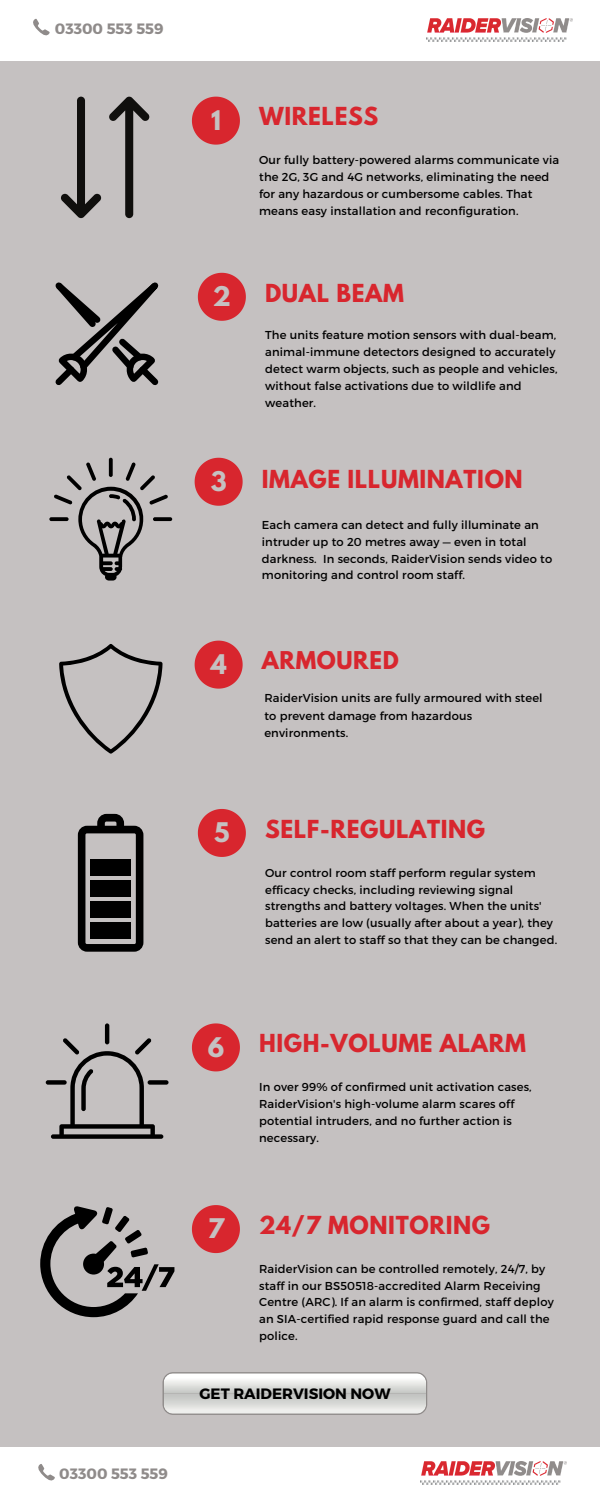
<style>
.page{position:relative;width:600px;height:1500px;background:#c5c1c1}
.page>*{position:absolute;margin:0;border:0;box-sizing:border-box;transform-origin:0 0}
.t1{font:700 24px "League Spartan";color:#c5c1c1}
.t2{font:700 22px "League Spartan";letter-spacing:.03em;color:#d8262e}
.t3{font:700 21.7px "League Spartan";letter-spacing:.03em;color:#d8262e}
.t4{font:700 15px "Montserrat";color:#8f8b8a}
.t5{font:700 15px "Montserrat";color:#000}
.t6{font:11.5px/16.8px "Montserrat";letter-spacing:.015em;color:#000}
</style>
<div class="page">
<svg style="left:192px;top:97px;width:48px;height:48px"></svg>
<svg style="left:198px;top:273px;width:48px;height:48px"></svg>
<svg style="left:195px;top:458px;width:48px;height:48px"></svg>
<svg style="left:195px;top:641px;width:48px;height:48px"></svg>
<svg style="left:192px;top:1023px;width:48px;height:48px"></svg>
<svg style="left:192px;top:1205px;width:48px;height:48px"></svg>
<div style="left:0;top:1447px;width:600px;height:53px;background:#fff"></div>
<img style="left:420px;top:1462px;width:147px;height:22px">
<svg style="left:61px;top:97px;width:89px;height:121px"></svg>
<svg style="left:56px;top:282px;width:103px;height:104px"></svg>
<svg style="left:153px;top:517px;width:19px;height:4px"></svg>
<svg style="left:49px;top:517px;width:20px;height:4px"></svg>
<svg style="left:109px;top:458px;width:4px;height:19px"></svg>
<svg style="left:54px;top:462px;width:114px;height:119px"></svg>
<svg style="left:59px;top:644px;width:104px;height:110px"></svg>
<hr style="left:105px;top:1023px;width:4px;height:21px;background:#000;border-radius:2px">
<div style="left:148px;top:1080px;width:21px;height:5px;background:#000;border-radius:2px"></div>
<div style="left:46px;top:1080px;width:21px;height:5px;background:#000;border-radius:2px"></div>
<svg style="left:51px;top:1038px;width:112px;height:101px"></svg>
<svg style="left:40px;top:1206px;width:134px;height:111px"></svg>
<svg style="left:198px;top:809px;width:48px;height:48px"></svg>
<svg style="left:78px;top:814px;width:65px;height:138px"></svg>
<div style="left:91px;top:860px;width:40px;height:16px;background:#000"></div>
<div style="left:91px;top:881px;width:40px;height:16px;background:#000"></div>
<div style="left:91px;top:901px;width:40px;height:17px;background:#000"></div>
<div style="left:91px;top:922px;width:40px;height:17px;background:#000"></div>
<div style="left:0;top:0;width:600px;height:60px;background:#fff"></div>
<img style="left:426px;top:19px;width:147px;height:22px">
<div style="left:163px;top:1372px;width:264px;height:43px;background:#8f8b8a;border-radius:11px"></div>
<hr style="left:164px;top:1411px;width:262px;height:3px;background:#fff">
<hr style="left:164px;top:1410px;width:262px;height:1px;background:#fff">
<hr style="left:164px;top:1409px;width:262px;height:1px;background:#fff">
<hr style="left:164px;top:1408px;width:262px;height:1px;background:#fff">
<hr style="left:164px;top:1407px;width:262px;height:1px;background:#fff">
<hr style="left:164px;top:1406px;width:262px;height:1px;background:#fff">
<hr style="left:164px;top:1405px;width:262px;height:1px;background:#fff">
<hr style="left:164px;top:1404px;width:262px;height:1px;background:#fff">
<hr style="left:164px;top:1403px;width:262px;height:1px;background:#fff">
<hr style="left:164px;top:1402px;width:262px;height:1px;background:#fff">
<hr style="left:164px;top:1401px;width:262px;height:1px;background:#fff">
<hr style="left:164px;top:1400px;width:262px;height:1px;background:#fff">
<hr style="left:164px;top:1399px;width:262px;height:1px;background:#fff">
<hr style="left:164px;top:1398px;width:262px;height:1px;background:#fff">
<hr style="left:164px;top:1397px;width:262px;height:1px;background:#fff">
<hr style="left:164px;top:1396px;width:262px;height:1px;background:#fff">
<hr style="left:164px;top:1395px;width:262px;height:1px;background:#fff">
<hr style="left:164px;top:1394px;width:262px;height:1px;background:#fff">
<hr style="left:164px;top:1393px;width:262px;height:1px;background:#fff">
<hr style="left:164px;top:1392px;width:262px;height:1px;background:#fff">
<hr style="left:164px;top:1391px;width:262px;height:1px;background:#fff">
<hr style="left:164px;top:1390px;width:262px;height:1px;background:#fff">
<hr style="left:164px;top:1389px;width:262px;height:1px;background:#fff">
<hr style="left:164px;top:1388px;width:262px;height:1px;background:#fff">
<hr style="left:164px;top:1387px;width:262px;height:1px;background:#fff">
<hr style="left:164px;top:1386px;width:262px;height:1px;background:#fff">
<hr style="left:164px;top:1385px;width:262px;height:1px;background:#fff">
<hr style="left:164px;top:1384px;width:262px;height:1px;background:#fff">
<hr style="left:164px;top:1383px;width:262px;height:1px;background:#fff">
<hr style="left:164px;top:1382px;width:262px;height:1px;background:#fff">
<hr style="left:164px;top:1381px;width:262px;height:1px;background:#fff">
<hr style="left:164px;top:1380px;width:262px;height:1px;background:#fff">
<hr style="left:164px;top:1379px;width:262px;height:1px;background:#fff">
<hr style="left:164px;top:1378px;width:262px;height:1px;background:#fff">
<hr style="left:164px;top:1377px;width:262px;height:1px;background:#fff">
<hr style="left:164px;top:1376px;width:262px;height:1px;background:#fff">
<hr style="left:164px;top:1373px;width:262px;height:3px;background:#fff">
<svg style="left:33px;top:19px;width:17px;height:17px"></svg>
<svg style="left:38px;top:1464px;width:17px;height:17px"></svg>
<p class="t4" style="left:55px;top:19px;width:110px">03300 553 559</p>
<p class="t1" style="left:211px;top:108px;width:11px">1</p>
<p class="t2" style="left:259px;top:106px;width:121px">WIRELESS</p>
<p class="t6" style="left:259px;top:151px;width:302px">Our fully battery-powered alarms communicate via the 2G, 3G and 4G networks, eliminating the need for any hazardous or cumbersome cables. That</p>
<p class="t6" style="left:259px;top:201px;width:261px">means easy installation and reconfiguration.</p>
<p class="t1" style="left:213px;top:284px;width:20px">2</p>
<p class="t2" style="left:265px;top:282px;width:140px">DUAL BEAM</p>
<p class="t6" style="left:265px;top:326px;width:294px">The units feature motion sensors with dual-beam, animal-immune detectors designed to accurately detect warm objects, such as people and vehicles, without false activations due to wildlife and weather.</p>
<p class="t1" style="left:211px;top:469px;width:17px">3</p>
<p class="t2" style="left:262px;top:468px;width:262px">IMAGE ILLUMINATION</p>
<p class="t6" style="left:262px;top:516px;width:292px">Each camera can detect and fully illuminate an intruder up to 20 metres away — even in total darkness. In seconds, RaiderVision sends video to monitoring and control room staff.</p>
<p class="t1" style="left:211px;top:652px;width:17px">4</p>
<p class="t3" style="left:262px;top:650px;width:138px">ARMOURED</p>
<p class="t6" style="left:264px;top:689px;width:280px;line-height:17.2px">RaiderVision units are fully armoured with steel to prevent damage from hazardous environments.</p>
<p class="t1" style="left:214px;top:820px;width:17px">5</p>
<p class="t2" style="left:265px;top:818px;width:222px">SELF-REGULATING</p>
<p class="t6" style="left:265px;top:864px;width:294px">Our control room staff perform regular system efficacy checks, including reviewing signal strengths and battery voltages. When the units' batteries are low (usually after about a year), they send an alert to staff so that they can be changed.</p>
<p class="t4" style="left:59px;top:1464px;width:110px">03300 553 559</p>
<p class="t1" style="left:208px;top:1035px;width:18px">6</p>
<p class="t2" style="left:259px;top:1032px;width:268px">HIGH-VOLUME ALARM</p>
<p class="t6" style="left:259px;top:1078px;width:274px">In over 99% of confirmed unit activation cases, RaiderVision's high-volume alarm scares off potential intruders, and no further action is necessary.</p>
<p class="t1" style="left:208px;top:1217px;width:18px">7</p>
<p class="t2" style="left:259px;top:1214px;width:232px">24/7 MONITORING</p>
<p class="t6" style="left:259px;top:1260px;width:296px">RaiderVision can be controlled remotely, 24/7, by staff in our BS50518-accredited Alarm Receiving Centre (ARC). If an alarm is confirmed, staff deploy an SIA-certified rapid response guard and call the police.</p>
<p class="t5" style="left:199px;top:1384px;width:193px">GET RAIDERVISION NOW</p>
</div>
